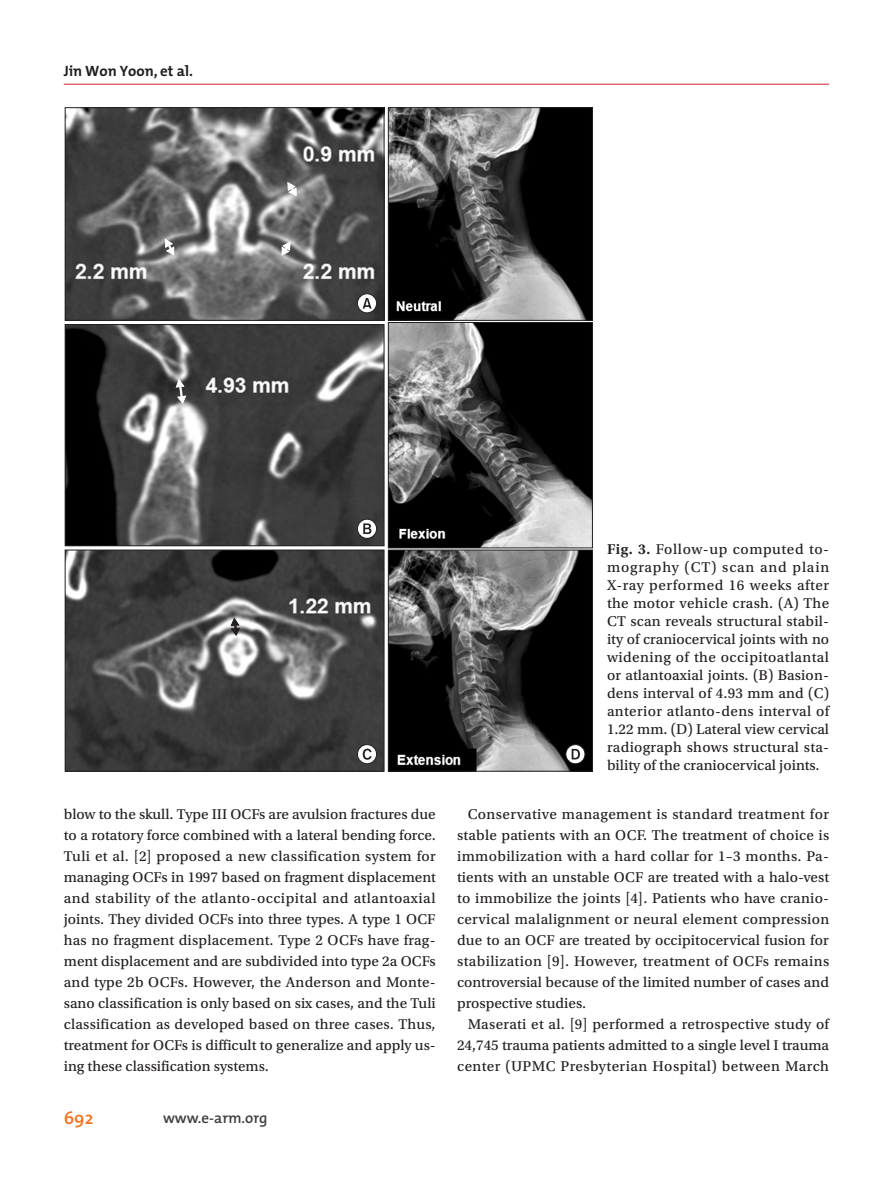
<style>
.page{position:relative;width:893px;height:1191px;background:#fff}
.page>*{position:absolute;margin:0;border:0;box-sizing:border-box;transform-origin:0 0}
.t1{font:600 18px "The Mix";color:#f47321}
.t2{font:15px/21px "Utopia Std Capt";color:#231f20;text-align:justify}
.t3{font:700 15px "The Mix";color:#231f20}
.t4{font:600 15px "The Mix";color:#3e3e3f}
.s1{font-family:"Utopia Std";font-weight:600}
</style>
<div class="page">
<hr style="left:64px;top:84px;width:765px;height:1px;background:#d1232a">
<svg style="left:65px;top:107px;width:528px;height:664px;background:#4e4e4e"></svg>
<svg style="left:288px;top:182px;width:9px;height:14px"></svg>
<svg style="left:165px;top:239px;width:9px;height:16px"></svg>
<svg style="left:281px;top:242px;width:9px;height:13px"></svg>
<svg style="left:176px;top:379px;width:10px;height:24px"></svg>
<svg style="left:231px;top:618px;width:9px;height:17px"></svg>
<svg style="left:357px;top:294px;width:20px;height:19px"></svg>
<div style="left:357px;top:293px;width:20px;height:20px;border:1px solid #231f20;border-radius:50%"></div>
<svg style="left:363px;top:298px;width:9px;height:10px"></svg>
<svg style="left:357px;top:519px;width:20px;height:19px"></svg>
<div style="left:357px;top:519px;width:20px;height:19px;border:1px solid #231f20;border-radius:50%"></div>
<svg style="left:363px;top:523px;width:8px;height:11px"></svg>
<svg style="left:357px;top:744px;width:20px;height:19px"></svg>
<div style="left:357px;top:744px;width:20px;height:20px;border:1px solid #231f20;border-radius:50%"></div>
<svg style="left:363px;top:748px;width:9px;height:11px"></svg>
<svg style="left:566px;top:744px;width:19px;height:19px"></svg>
<div style="left:566px;top:744px;width:19px;height:20px;border:1px solid #231f20;border-radius:50%"></div>
<svg style="left:572px;top:749px;width:8px;height:10px"></svg>
<p class="t3" style="left:64px;top:59px;width:131px">Jin Won Yoon, et al.</p>
<p class="t2" style="left:607px;top:540px;width:224px;line-height:18px"><span class="s1">Fig. 3.</span> Follow-up computed to&shy;mography (CT) scan and plain X-ray performed 16 weeks after the motor vehicle crash. (A) The CT scan reveals structural stabil&shy;ity of craniocervical joints with no widening of the occipitoatlantal or atlantoaxial joints. (B) Basion&shy;dens interval of 4.93 mm and (C) anterior atlanto-dens interval of 1.22 mm. (D) Lateral view cervical radiograph shows structural sta&shy;bility of the craniocervical joints.</p>
<p class="t2" style="left:64px;top:804px;width:374px">blow to the skull. Type III OCFs are avulsion fractures due to a rotatory force combined with a lateral bending force.<br>Tuli et al. [2] proposed a new classification system for managing OCFs in 1997 based on fragment displacement and stability of the atlanto-occipital and atlantoaxial joints. They divided OCFs into three types. A type 1 OCF has no fragment displacement. Type 2 OCFs have frag&shy;ment displacement and are subdivided into type 2a OCFs and type 2b OCFs. However, the Anderson and Monte&shy;sano classification is only based on six cases, and the Tuli classification as developed based on three cases. Thus, treatment for OCFs is difficult to generalize and apply us&shy;ing these classification systems.</p>
<p class="t2" style="left:457px;top:804px;width:374px;text-indent:11px">Conservative management is standard treatment for stable patients with an OCF. The treatment of choice is immobilization with a hard collar for 1–3 months. Pa&shy;tients with an unstable OCF are treated with a halo-vest to immobilize the joints [4]. Patients who have cranio&shy;cervical malalignment or neural element compression due to an OCF are treated by occipitocervical fusion for stabilization [9]. However, treatment of OCFs remains controversial because of the limited number of cases and prospective studies.</p>
<p class="t2" style="left:457px;top:1014px;width:374px;text-indent:11px">Maserati et al. [9] performed a retrospective study of 24,745 trauma patients admitted to a single level I trauma center (UPMC Presbyterian Hospital) between March</p>
<p class="t1" style="left:64px;top:1102px;width:31px">692</p>
<p class="t4" style="left:163px;top:1105px;width:106px">www.e-arm.org</p>
</div>
